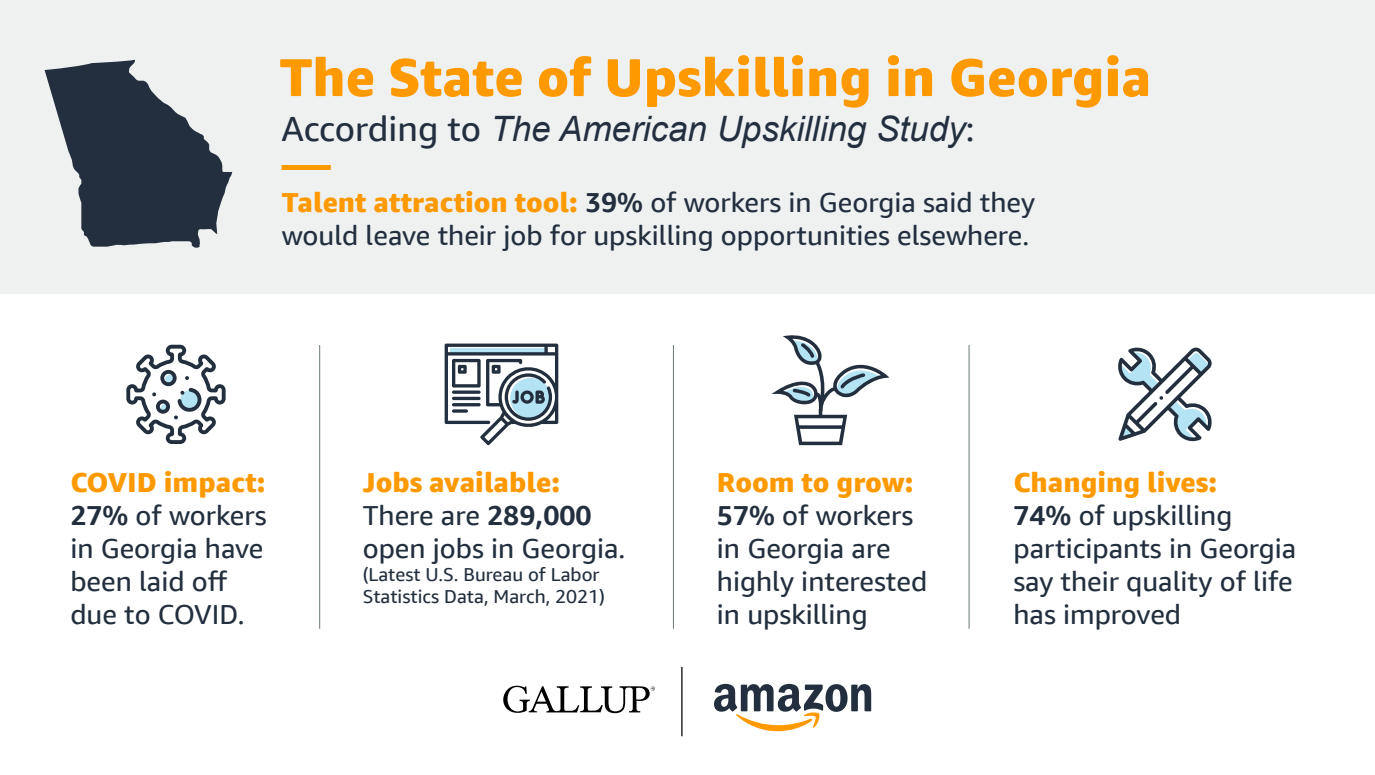
<style>
.page{position:relative;width:1375px;height:775px;background:#fff}
.page>*{position:absolute;margin:0;border:0;box-sizing:border-box;transform-origin:0 0}
.t1{font:800 53.12px "Amazon Ember Display";color:#f90}
.t2{font:italic 35px "Arial";color:#232f3e}
.t3{font:27.5px/33px "Amazon Ember Display";color:#232f3e}
.t4{font:18.75px/22.5px "Amazon Ember Display";color:#232f3e}
.s1{font-family:"Amazon Ember Display";font-style:normal}
.s2{font-weight:800;color:#f90}
.s3{font-weight:700}
</style>
<div class="page">
<div style="left:0;top:0;width:1375px;height:293px;background:#e9ecec"></div>
<hr style="left:673px;top:345px;width:1px;height:284px;background:#6c7778">
<hr style="left:319px;top:345px;width:1px;height:284px;background:#6c7778">
<hr style="left:969px;top:345px;width:1px;height:284px;background:#6c7778">
<svg style="left:126px;top:345px;width:100px;height:99px"></svg>
<svg style="left:1118px;top:347px;width:94px;height:94px"></svg>
<svg style="left:445px;top:344px;width:113px;height:101px"></svg>
<svg style="left:452px;top:390px;width:29px;height:4px"></svg>
<hr style="left:452px;top:397px;width:29px;height:3px;background:#232f3e;border-radius:2px">
<hr style="left:452px;top:403px;width:29px;height:3px;background:#232f3e;border-radius:2px">
<svg style="left:452px;top:409px;width:16px;height:4px"></svg>
<svg style="left:503px;top:686px;width:152px;height:27px"></svg>
<hr style="left:681px;top:667px;width:2px;height:69px;background:#000">
<svg style="left:714px;top:684px;width:157px;height:47px"></svg>
<svg style="left:771px;top:335px;width:119px;height:110px"></svg>
<div style="left:282px;top:165px;width:49px;height:5px;background:#f90"></div>
<svg style="left:45px;top:60px;width:187px;height:188px"></svg>
<h1 class="t1" style="left:280px;top:44px;width:873px">The State of Upskilling in Georgia</h1>
<p class="t2" style="left:282px;top:106px;width:694px"><span class="s1">According to</span> The American Upskilling Study<span class="s1">:</span></p>
<p class="t3" style="left:282px;top:186px;width:755px"><span class="s2">Talent attraction tool:</span> <span class="s3">39%</span> of workers in Georgia said they would leave their job for upskilling opportunities elsewhere.</p>
<p class="t3" style="left:70px;top:466px;width:198px"><span class="s2">COVID impact:<br></span><span class="s3">27%</span> of workers in Georgia have been laid off due to COVID.</p>
<p class="t3" style="left:1013px;top:466px;width:285px"><span class="s2">Changing lives:<br></span><span class="s3">74%</span> of upskilling participants in Georgia say their quality of life has improved</p>
<p class="t3" style="left:363px;top:466px;width:264px"><span class="s2">Jobs available:<br></span>There are <span class="s3">289,000 </span>open jobs in Georgia.</p>
<p class="t4" style="left:363px;top:563px;width:244px">(Latest U.S. Bureau of Labor<br>Statistics Data, March, 2021)</p>
<p class="t3" style="left:717px;top:466px;width:212px"><span class="s2">Room to grow:<br></span><span class="s3">57%</span> of workers in Georgia are highly interested in upskilling</p>
</div>
